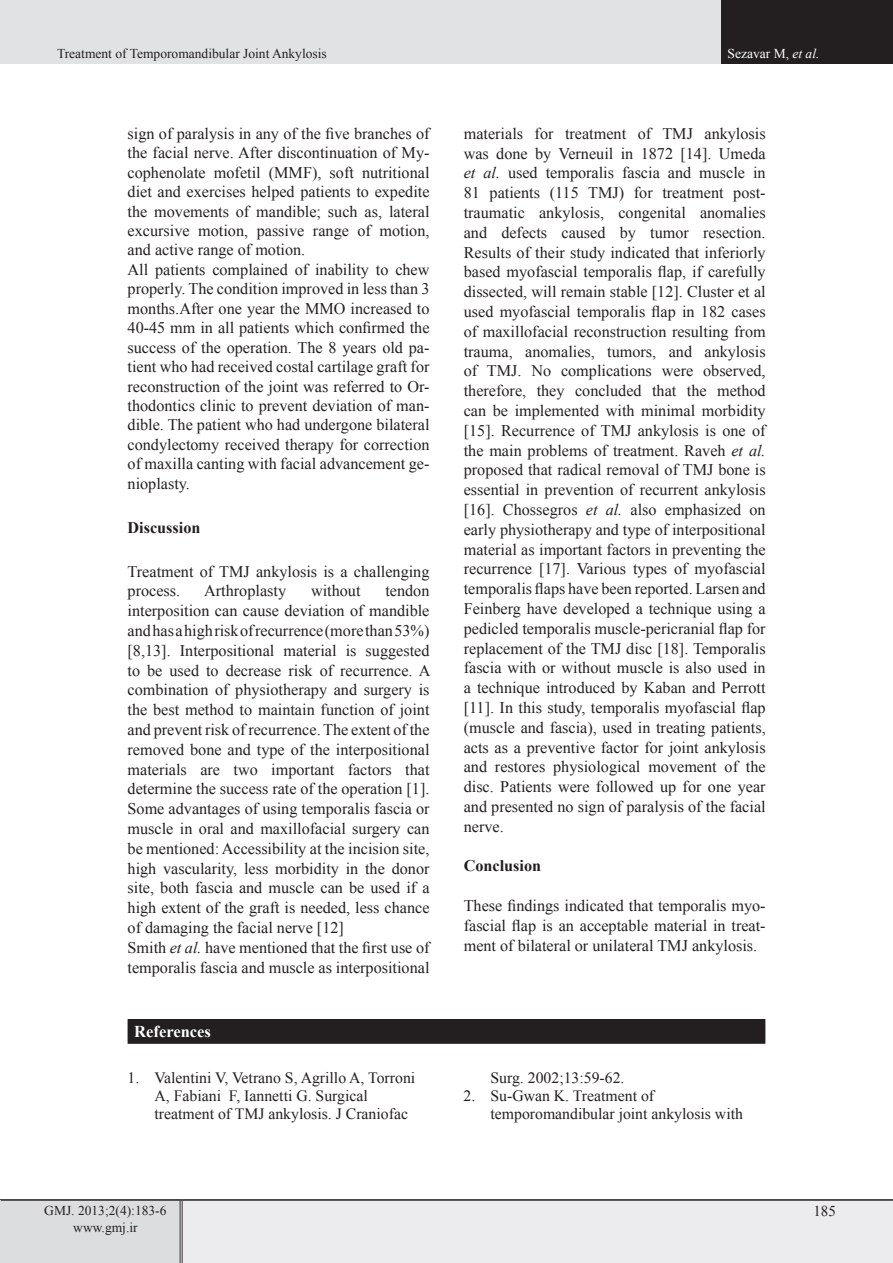
<style>
.page{position:relative;width:893px;height:1263px;background:#fff}
.page>*{position:absolute;margin:0;border:0;box-sizing:border-box;transform-origin:0 0}
.t1{font:700 16.5px "Times New Roman";color:#fff}
.t2{font:16.2px/19.8px "Times New Roman";color:#231f20;text-align:justify}
.t3{font:700 16.2px "Times New Roman";color:#231f20}
.t4{font:15.75px/18px "Times New Roman";color:#231f20}
.t5{font:15px "Times New Roman";color:#231f20}
.eeeeeeeeeeee{font:13.5px "Times New Roman";color:#231f20}
.t6{font:13.5px "Times New Roman";color:#fff}
.s1{font-style:italic}
</style>
<div class="page">
<div style="left:0;top:0;width:722px;height:64px;background:#e1e2e4"></div>
<div style="left:722px;top:0;width:171px;height:64px;background:#231f20"></div>
<div style="left:0;top:1200px;width:181px;height:63px;background:#dcdddf"></div>
<div style="left:181px;top:1200px;width:712px;height:63px;background:#ececee"></div>
<hr style="left:180px;top:1201px;width:3px;height:62px;background:#fff">
<hr style="left:180px;top:1201px;width:1px;height:62px;background:#231f20">
<hr style="left:182px;top:1201px;width:1px;height:62px;background:#231f20">
<hr style="left:0;top:1199px;width:181px;height:2px;background:#231f20">
<hr style="left:181px;top:1199px;width:712px;height:2px;background:#231f20">
<div style="left:128px;top:1020px;width:637px;height:23px;background:#231f20"></div>
<hr style="left:128px;top:1019px;width:637px;height:2px;background:#231f20">
<hr style="left:128px;top:1042px;width:637px;height:2px;background:#231f20">
<p class="eeeeeeeeeeee" style="left:57px;top:44px;width:271px">Treatment of Temporomandibular Joint Ankylosis</p>
<p class="t6" style="left:728px;top:44px;width:93px">Sezavar M, <span class="s1">et al.</span></p>
<p class="t2" style="left:128px;top:123px;width:303px">sign of paralysis in any of the five branches of the facial nerve. After discontinuation of My&shy;cophenolate mofetil (MMF), soft nutritional diet and exercises helped patients to expedite the movements of mandible; such as, lateral excursive motion, passive range of motion, and active range of motion.</p>
<p class="t2" style="left:128px;top:259px;width:303px">All patients complained of inability to chew properly. The condition improved in less than 3 months.After one year the MMO increased to 40-45 mm in all patients which confirmed the success of the operation. The 8 years old pa&shy;tient who had received costal cartilage graft for reconstruction of the joint was referred to Or&shy;thodontics clinic to prevent deviation of man&shy;dible. The patient who had undergone bilateral condylectomy received therapy for correction of maxilla canting with facial advancement ge&shy;nioplasty.</p>
<p class="t3" style="left:128px;top:516px;width:74px">Discussion</p>
<p class="t2" style="left:128px;top:561px;width:303px">Treatment of TMJ ankylosis is a challenging process.</p>
<p class="t2" style="left:128px;top:581px;width:304px;text-indent:258px">tendon interposition can cause deviation of mandible and has a high risk of recurrence (more than 53%) [8,13]. Interpositional material is suggested to be used to decrease risk of recurrence. A combination of physiotherapy and surgery is the best method to maintain function of joint and prevent risk of recurrence. The extent of the removed bone and type of the interpositional materials are two important factors that determine the success rate of the operation [1].<br>Some advantages of using temporalis fascia or muscle in oral and maxillofacial surgery can be mentioned: Accessibility at the incision site, high vascularity, less morbidity in the donor site, both fascia and muscle can be used if a high extent of the graft is needed, less chance of damaging the facial nerve [12]</p>
<p class="t2" style="left:128px;top:937px;width:303px">Smith <span class="s1">et al.</span> have mentioned that the first use of temporalis fascia and muscle as interpositional</p>
<p class="t2" style="left:204px;top:581px;width:83px">Arthroplasty</p>
<p class="t2" style="left:311px;top:581px;width:51px">without</p>
<p class="t2" style="left:464px;top:123px;width:303px">materials for treatment of TMJ ankylosis was done by Verneuil in 1872 [14]. Umeda <span class="s1">et al.</span> used temporalis fascia and muscle in 81 patients (115 TMJ) for treatment post&shy;traumatic ankylosis, congenital anomalies and defects caused by tumor resection.<br>Results of their study indicated that inferiorly based myofascial temporalis flap, if carefully dissected, will remain stable [12]. Cluster et al used myofascial temporalis flap in 182 cases of maxillofacial reconstruction resulting from trauma, anomalies, tumors, and ankylosis of TMJ. No complications were observed, therefore, they concluded that the method can be implemented with minimal morbidity [15]. Recurrence of TMJ ankylosis is one of the main problems of treatment. Raveh <span class="s1">et al. </span>proposed that radical removal of TMJ bone is essential in prevention of recurrent ankylosis [16]. Chossegros <span class="s1">et al.</span> also emphasized on early physiotherapy and type of interpositional material as important factors in preventing the recurrence [17]. Various types of myofascial temporalis flaps have been reported. Larsen and Feinberg have developed a technique using a pedicled temporalis muscle-pericranial flap for replacement of the TMJ disc [18]. Temporalis fascia with or without muscle is also used in a technique introduced by Kaban and Perrott [11]. In this study, temporalis myofascial flap (muscle and fascia), used in treating patients, acts as a preventive factor for joint ankylosis and restores physiological movement of the disc. Patients were followed up for one year and presented no sign of paralysis of the facial nerve.</p>
<p class="t3" style="left:464px;top:855px;width:79px">Conclusion</p>
<p class="t2" style="left:464px;top:895px;width:303px">These findings indicated that temporalis myo&shy;fascial flap is an acceptable material in treat&shy;ment of bilateral or unilateral TMJ ankylosis.</p>
<p class="t1" style="left:134px;top:1020px;width:78px">References</p>
<p class="t4" style="left:155px;top:1068px;width:262px;text-indent:-27px">1. Valentini V, Vetrano S, Agrillo A, Torroni<br>A, Fabiani F, Iannetti G. Surgical treatment of TMJ ankylosis. J Craniofac</p>
<p class="t4" style="left:490px;top:1068px;width:136px">Surg. 2002;13:59-62.</p>
<p class="t4" style="left:490px;top:1086px;width:254px;text-indent:-27px">2. Su-Gwan K. Treatment of temporomandibular joint ankylosis with</p>
<p class="eeeeeeeeeeee" style="left:44px;top:1202px;width:124px">GMJ. 2013;2(4):183-6</p>
<p class="eeeeeeeeeeee" style="left:73px;top:1218px;width:66px">www.gmj.ir</p>
<p class="t5" style="left:813px;top:1201px;width:24px">185</p>
</div>
